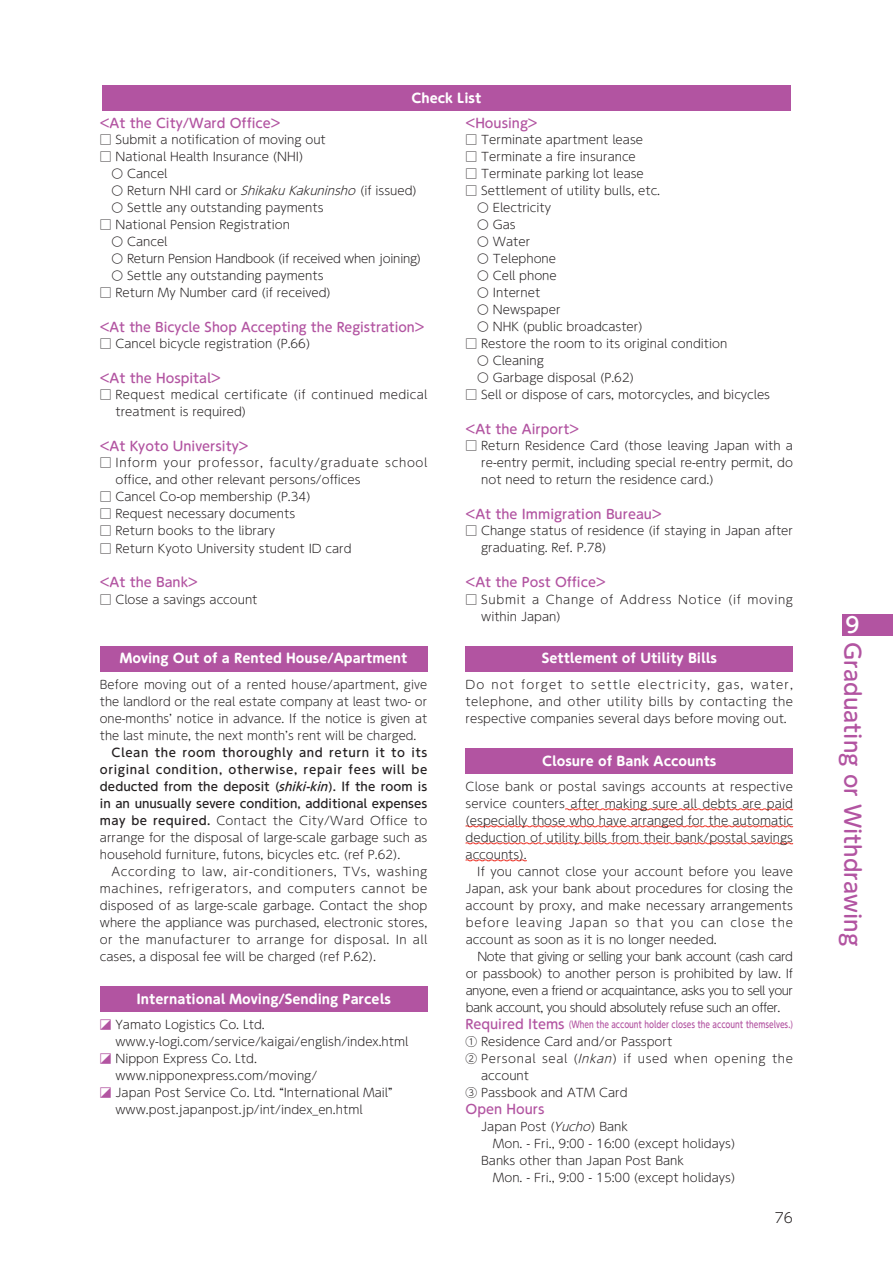
<style>
.page{position:relative;width:893px;height:1263px;background:#fff}
.page>*{position:absolute;margin:0;border:0;box-sizing:border-box;transform-origin:0 0}
.t1{font:500 21.3px "UD Shin M Go Pr 6 N";color:#b254a1}
.t2{font:500 21.3px "UD Shin M Go Pr 6 N";color:#fff}
.t3{font:300 13.8px "UD Shin Go Pr 6 N";color:#231f20}
.t4{font:500 12.75px "UD Shin M Go Pr 6 N";color:#b254a1}
.t5{font:700 12.75px "UD Shin M Go Pr 6 N";color:#fff}
.t6{font:300 11.7px/17px "UD Shin M Go Pr 6 N";color:#231f20;text-align:justify}
.t7{font:500 11.7px/17px "UD Shin M Go Pr 6 N";color:#231f20;text-align:justify}
.t8{font:300 11.7px/17px "UD Shin M Go Pr 6 N";letter-spacing:.06em;color:#231f20}
.t9{font:300 11.7px/17px "UD Shin M Go Pr 6 N";letter-spacing:.025em;color:#231f20}
.t10{font:300 11.7px/17px "UD Shin M Go Pr 6 N";letter-spacing:.055em;color:#231f20}
.t11{font:300 11.7px "UD Shin M Go Pr 6 N";letter-spacing:.05em;color:#231f20}
.t12{font:500 9.3px "UD Shin M Go Pr 6 N";letter-spacing:-.005em;color:#b254a1;scale:.79 1}
.s1{font-style:italic}
.s2{font-weight:300}
.s3{font-family:"MS P Gothic";font-weight:400;font-size:23.4px;color:#b254a1}
.s4{font-size:12.75px}
</style>
<div class="page">
<div style="left:102px;top:85px;width:689px;height:26px;background:#b254a1"></div>
<div style="left:100px;top:646px;width:327px;height:25px;background:#b254a1"></div>
<div style="left:100px;top:986px;width:327px;height:25px;background:#b254a1"></div>
<svg style="left:565px;top:808px;width:229px;height:3px"></svg>
<svg style="left:465px;top:825px;width:329px;height:3px"></svg>
<svg style="left:465px;top:842px;width:329px;height:3px"></svg>
<svg style="left:465px;top:859px;width:62px;height:3px"></svg>
<div style="left:466px;top:646px;width:327px;height:25px;background:#b254a1"></div>
<div style="left:466px;top:748px;width:327px;height:25px;background:#b254a1"></div>
<div style="left:842px;top:614px;width:51px;height:21px;background:#b254a1"></div>
<p class="t5" style="left:412px;top:87px;width:71px">Check List</p>
<p class="t4" style="left:100px;top:112px;width:182px">&lt;At the City/Ward Office&gt;</p>
<p class="t6" style="left:100px;top:131px;width:227px">□ Submit a notification of moving out</p>
<p class="t6" style="left:100px;top:148px;width:319px;text-align:left">□ National Health Insurance (NHI)<br>　〇 Cancel<br>　〇 Return NHI card or <span class="s1">ShikakuKakuninsho</span>(if issued)　〇 Settle any outstanding payments</p>
<p class="t6" style="left:100px;top:216px;width:323px;text-align:left">□ National Pension Registration<br>　〇 Cancel<br>　〇 Return Pension Handbook (if received when joining)　〇 Settle any outstanding payments</p>
<p class="t6" style="left:100px;top:284px;width:232px">□ Return My Number card (if received)</p>
<p class="t4" style="left:100px;top:316px;width:326px">&lt;At the Bicycle Shop Accepting the Registration&gt;</p>
<p class="t6" style="left:100px;top:335px;width:212px">□ Cancel bicycle registration (P.66)</p>
<p class="t4" style="left:100px;top:367px;width:123px">&lt;At the Hospital&gt;</p>
<p class="t9" style="left:116px;top:386px;width:313px;text-indent:-16px">□ Request medical certificate (if continued medical treatment is required)</p>
<p class="t4" style="left:100px;top:435px;width:150px">&lt;At Kyoto University&gt;</p>
<p class="t8" style="left:116px;top:454px;width:313px;text-indent:-16px">□ Inform your professor, faculty/graduate school office, and other relevant persons/offices</p>
<p class="t6" style="left:100px;top:488px;width:212px">□ Cancel Co-op membership (P.34)</p>
<p class="t6" style="left:100px;top:505px;width:197px">□ Request necessary documents</p>
<p class="t6" style="left:100px;top:522px;width:177px">□ Return books to the library</p>
<p class="t6" style="left:100px;top:539px;width:253px">□ Return Kyoto University student ID card</p>
<p class="t4" style="left:100px;top:571px;width:99px">&lt;At the Bank&gt;</p>
<p class="t6" style="left:100px;top:590px;width:159px">□ Close a savings account</p>
<p class="t5" style="left:120px;top:647px;width:289px">Moving Out of a Rented House/Apartment</p>
<p class="t6" style="left:100px;top:675px;width:329px">Before moving out of a rented house/apartment, give the landlord or the real estate company at least two- or one-months’ notice in advance. If the notice is given at the last minute, the next month’s rent will be charged.</p>
<p class="t7" style="left:100px;top:743px;width:329px;text-indent:12px">Clean the room thoroughly and return it to its original condition, otherwise, repair fees will be deducted from the deposit (<span class="s1">shiki-kin</span>). If the room is in an unusually severe condition, additional expenses may be required. <span class="s2">Contact the City/Ward Office to arrange for the disposal of large-scale garbage such as household furniture, futons, bicycles etc. (ref P.62).</span></p>
<p class="t6" style="left:100px;top:862px;width:329px;text-indent:12px">According to law, air-conditioners, TVs, washing machines, refrigerators, and computers cannot be disposed of as large-scale garbage. Contact the shop where the appliance was purchased, electronic stores, or the manufacturer to arrange for disposal. In all cases, a disposal fee will be charged (ref P.62).</p>
<p class="t5" style="left:136px;top:988px;width:256px">International Moving/Sending Parcels</p>
<p class="t6" style="left:100px;top:1015px;width:166px"><span class="s3">◪</span> Yamato Logistics Co. Ltd.</p>
<p class="t6" style="left:116px;top:1032px;width:294px">www.y-logi.com/service/kaigai/english/index.html</p>
<p class="t6" style="left:100px;top:1049px;width:159px"><span class="s3">◪</span> Nippon Express Co. Ltd.</p>
<p class="t6" style="left:116px;top:1066px;width:203px">www.nipponexpress.com/moving/</p>
<p class="t6" style="left:100px;top:1083px;width:294px"><span class="s3">◪</span> Japan Post Service Co. Ltd. “International Mail”</p>
<p class="t6" style="left:116px;top:1100px;width:249px">www.post.japanpost.jp/int/index_en.html</p>
<p class="t4" style="left:466px;top:112px;width:74px">&lt;Housing&gt;</p>
<p class="t6" style="left:466px;top:131px;width:179px">□ Terminate apartment lease</p>
<p class="t6" style="left:466px;top:148px;width:172px">□ Terminate a fire insurance</p>
<p class="t6" style="left:466px;top:165px;width:180px">□ Terminate parking lot lease</p>
<p class="t6" style="left:466px;top:182px;width:196px;text-align:left">□ Settlement of utility bulls, etc.　〇 Electricity<br>　〇 Gas<br>　〇 Water<br>　〇 Telephone<br>　〇 Cell phone<br>　〇 Internet<br>　〇 Newspaper<br>　〇 NHK (public broadcaster)</p>
<p class="t6" style="left:466px;top:335px;width:263px;text-align:left">□ Restore the room to its original condition　〇 Cleaning<br>　〇 Garbage disposal (P.62)</p>
<p class="t6" style="left:466px;top:386px;width:306px">□ Sell or dispose of cars, motorcycles, and bicycles</p>
<p class="t4" style="left:466px;top:418px;width:115px">&lt;At the Airport&gt;</p>
<p class="t6" style="left:481px;top:437px;width:313px;text-indent:-16px">□ Return Residence Card (those leaving Japan with a re-entry permit, including special re-entry permit, do not need to return the residence card.)</p>
<p class="t4" style="left:466px;top:503px;width:198px">&lt;At the Immigration Bureau&gt;</p>
<p class="t6" style="left:481px;top:522px;width:313px;text-indent:-16px">□ Change status of residence (if staying in Japan after graduating. Ref. P.78)</p>
<p class="t4" style="left:466px;top:571px;width:142px">&lt;At the Post Office&gt;</p>
<p class="t10" style="left:481px;top:590px;width:313px;text-indent:-16px">□ Submit a Change of Address Notice (if moving within Japan)</p>
<p class="t5" style="left:542px;top:647px;width:177px">Settlement of Utility Bills</p>
<p class="t6" style="left:466px;top:675px;width:329px">Do not forget to settle electricity, gas, water, telephone, and other utility bills by contacting the respective companies several days before moving out.</p>
<p class="t5" style="left:542px;top:749px;width:176px">Closure of Bank Accounts</p>
<p class="t6" style="left:466px;top:777px;width:329px">Close bank or postal savings accounts at respective service counters after making sure all debts are paid (especially those who have arranged for the automatic deduction of utility bills from their bank/postal savings accounts).</p>
<p class="t6" style="left:466px;top:862px;width:329px;text-indent:12px">If you cannot close your account before you leave Japan, ask your bank about procedures for closing the account by proxy, and make necessary arrangements before leaving Japan so that you can close the account as soon as it is no longer needed.</p>
<p class="t6" style="left:466px;top:947px;width:329px;text-indent:12px">Note that giving or selling your bank account (cash card or passbook) to another person is prohibited by law. If anyone, even a friend or acquaintance, asks you to sell your bank account, you should absolutely refuse such an offer.</p>
<p class="t12" style="left:466px;top:1016px;width:416px"><span class="s4">Required Items</span> (When the account holder closes the account themselves.)</p>
<p class="t6" style="left:466px;top:1032px;width:208px">① Residence Card and/or Passport</p>
<p class="t11" style="left:466px;top:1049px;width:329px">② Personal seal (<span class="s1">Inkan</span>) if used when opening the</p>
<p class="t6" style="left:481px;top:1066px;width:49px">account</p>
<p class="t6" style="left:466px;top:1083px;width:163px">③ Passbook and ATM Card</p>
<p class="t4" style="left:466px;top:1098px;width:80px">Open Hours</p>
<p class="t6" style="left:481px;top:1117px;width:256px;text-align:left">Japan Post (<span class="s1">Yucho</span>) Bank<br>　Mon. - Fri., 9:00 - 16:00 (except holidays)<br>Banks other than Japan Post Bank<br>　Mon. - Fri., 9:00 - 15:00 (except holidays)</p>
<p class="t3" style="left:775px;top:1207px;width:20px">76</p>
<h1 class="t2" style="left:842px;top:607px;width:18px">９</h1>
<h1 class="t1" style="left:870px;top:642px;width:305px;rotate:90deg">Graduating or Withdrawing</h1>
</div>
